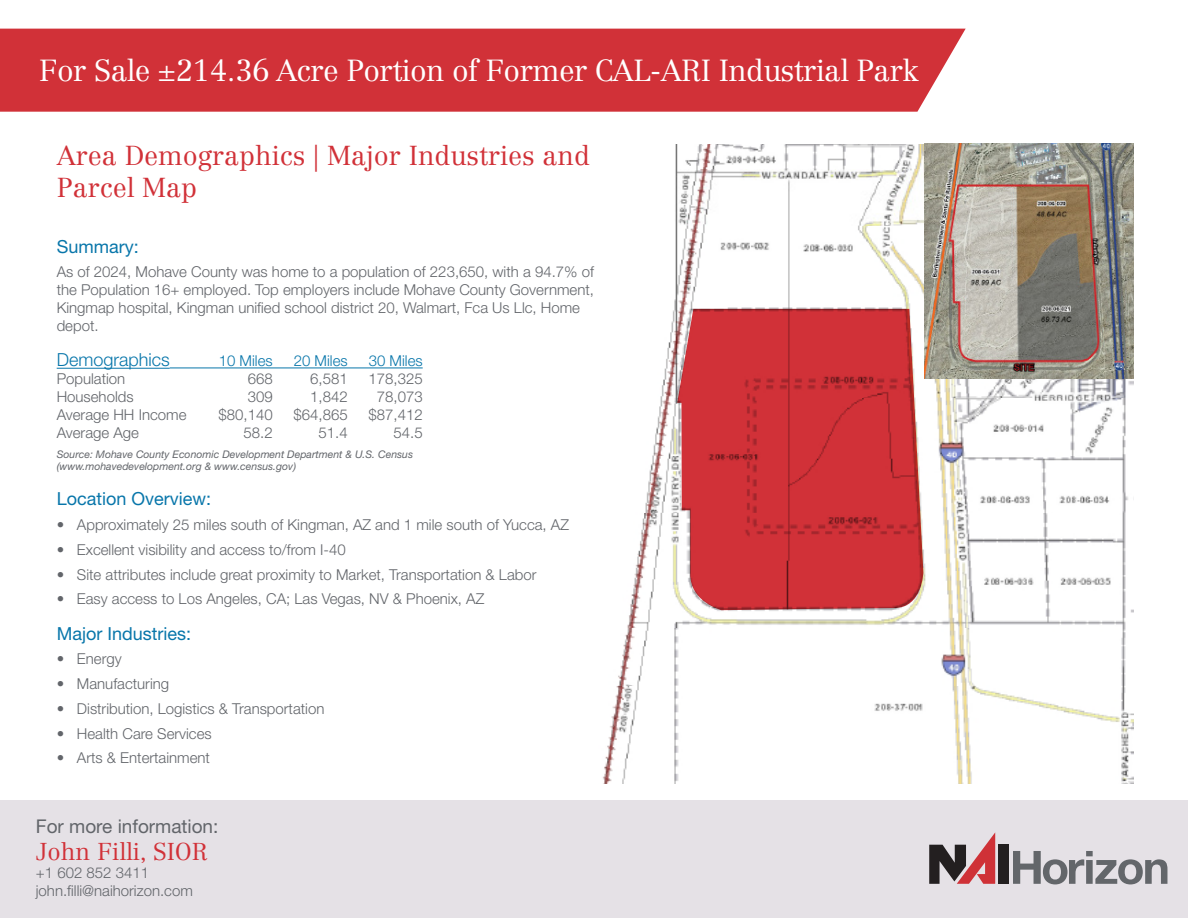
<style>
.page{position:relative;width:1188px;height:918px;background:#fff}
.page>*{position:absolute;margin:0;border:0;box-sizing:border-box;transform-origin:0 0}
.t1{font:300 30px "Centennial LT Std";letter-spacing:-.02em;color:#fff}
.t2{font:300 27px/32.4px "Centennial LT Std";color:#d13138}
.t3{font:300 24px "Centennial LT Std";color:#d13138}
.t4{font:18.9px "Helvetica Neue LT Std";color:#62656a}
.t5{font:18px "Helvetica Neue LT Std";color:#0876aa}
.body{font:300 18px "Helvetica Neue LT Std";color:#0876aa}
.body-2{font:300 15px/18px "Helvetica Neue LT Std";color:#62656a}
.body-3{font:300 15px "Helvetica Neue LT Std";color:#0876aa}
.body-4{font:italic 10.5px "Helvetica Neue LT Std";color:#62656a}
</style>
<div class="page">
<div style="left:0;top:800px;width:1188px;height:118px;background:#e5e1e6"></div>
<div style="left:999px;top:845px;width:10px;height:39px;background:#231f20"></div>
<svg style="left:929px;top:833px;width:66px;height:51px"></svg>
<svg style="left:1013px;top:851px;width:154px;height:33px"></svg>
<div style="left:0;top:29px;width:966px;height:83px;background:#d13138"></div>
<hr style="left:57px;top:368px;width:113px;height:1px;background:#0876aa">
<hr style="left:170px;top:368px;width:253px;height:1px;background:#0876aa">
<img style="left:602px;top:145px;width:532px;height:638px">
<svg style="left:677px;top:309px;width:246px;height:301px;background:#cf3c42"></svg>
<img style="left:925px;top:144px;width:209px;height:235px">
<h1 class="t1" style="left:39px;top:52px;width:882px">For Sale ±214.36 Acre Portion of Former CAL-ARI Industrial Park</h1>
<p class="t2" style="left:57px;top:139px;width:535px">Area Demographics | Major Industries and<br>Parcel Map</p>
<p class="t5" style="left:57px;top:235px;width:84px">Summary:</p>
<p class="body-2" style="left:57px;top:263px;width:539px">As of 2024, Mohave County was home to a population of 223,650, with a 94.7% of the Population 16+ employed. Top employers include Mohave County Government, Kingmap hospital, Kingman unified school district 20, Walmart, Fca Us Llc, Home depot.</p>
<p class="body" style="left:57px;top:349px;width:115px">Demographics</p>
<p class="body-3" style="left:219px;top:352px;width:55px">10 Miles</p>
<p class="body-3" style="left:294px;top:352px;width:55px">20 Miles</p>
<p class="body-3" style="left:369px;top:352px;width:55px">30 Miles</p>
<p class="body-2" style="left:57px;top:370px;width:70px">Population</p>
<p class="body-2" style="left:248px;top:370px;width:27px">668</p>
<p class="body-2" style="left:310px;top:370px;width:39px">6,581</p>
<p class="body-2" style="left:368px;top:370px;width:56px">178,325</p>
<p class="body-2" style="left:57px;top:388px;width:78px">Households</p>
<p class="body-2" style="left:248px;top:388px;width:27px">309</p>
<p class="body-2" style="left:310px;top:388px;width:39px">1,842</p>
<p class="body-2" style="left:377px;top:388px;width:47px">78,073</p>
<p class="body-2" style="left:57px;top:406px;width:131px">Average HH Income</p>
<p class="body-2" style="left:218px;top:406px;width:56px">$80,140</p>
<p class="body-2" style="left:293px;top:406px;width:56px">$64,865</p>
<p class="body-2" style="left:368px;top:406px;width:56px">$87,412</p>
<p class="body-2" style="left:57px;top:424px;width:84px">Average Age</p>
<p class="body-2" style="left:244px;top:424px;width:31px">58.2</p>
<p class="body-2" style="left:319px;top:424px;width:31px">51.4</p>
<p class="body-2" style="left:394px;top:424px;width:31px">54.5</p>
<p class="body-4" style="left:57px;top:448px;width:358px">Source: Mohave County Economic Development Department &amp; U.S. Census</p>
<p class="body-4" style="left:57px;top:460px;width:241px">(www.mohavedevelopment.org &amp; www.census.gov)</p>
<p class="t5" style="left:57px;top:488px;width:156px">Location Overview:</p>
<p class="body-2" style="left:57px;top:516px;width:514px">• Approximately 25 miles south of Kingman, AZ and 1 mile south of Yucca, AZ</p>
<p class="body-2" style="left:57px;top:540px;width:291px">• Excellent visibility and access to/from I-40</p>
<p class="body-2" style="left:57px;top:565px;width:481px">• Site attributes include great proximity to Market, Transportation &amp; Labor</p>
<p class="body-2" style="left:57px;top:590px;width:429px">• Easy access to Los Angeles, CA; Las Vegas, NV &amp; Phoenix, AZ</p>
<p class="t5" style="left:57px;top:622px;width:136px">Major Industries:</p>
<p class="body-2" style="left:57px;top:650px;width:66px">• Energy</p>
<p class="body-2" style="left:57px;top:674px;width:114px">• Manufacturing</p>
<p class="body-2" style="left:57px;top:699px;width:269px">• Distribution, Logistics &amp; Transportation</p>
<p class="body-2" style="left:57px;top:724px;width:157px">• Health Care Services</p>
<p class="body-2" style="left:57px;top:749px;width:155px">• Arts &amp; Entertainment</p>
<p class="t4" style="left:36px;top:815px;width:184px">For more information:</p>
<h3 class="t3" style="left:36px;top:837px;width:173px">John Filli, SIOR</h3>
<p class="body-2" style="left:36px;top:863px;width:159px">+1 602 852 3411 john.filli@naihorizon.com</p>
</div>
